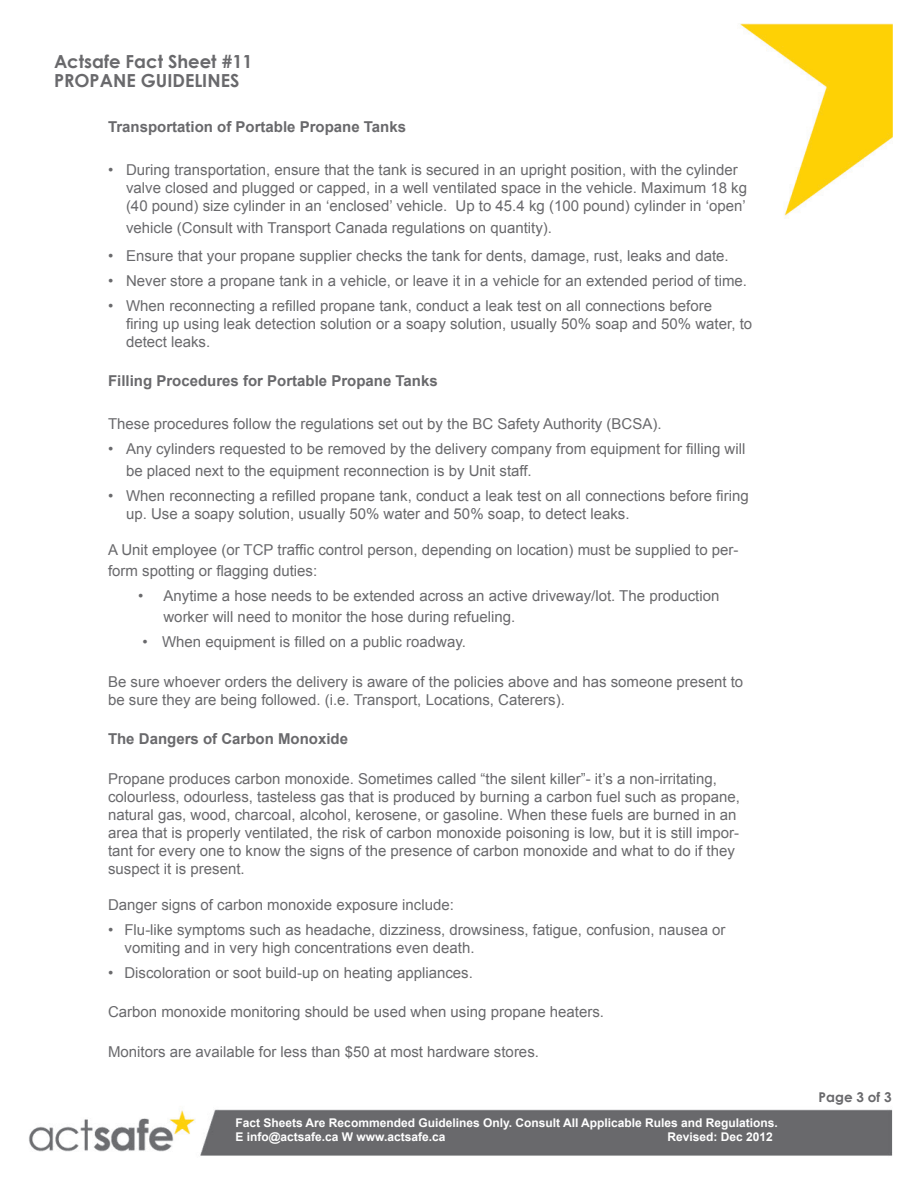
<style>
.page{position:relative;width:918px;height:1188px;background:#fff}
.page>*{position:absolute;margin:0;border:0;box-sizing:border-box;transform-origin:0 0}
.t1{font:700 18px/19.5px "Century Gothic";color:#69696c}
.No_style{font:15px/18px "Arial";color:#69696c}
.No_style-2{font:700 15px "Arial";color:#69696c}
.t2{font:700 13.5px "Century Gothic";color:#69696c}
.t3{font:700 12px/14.4px "Arial";color:#fff}
</style>
<div class="page">
<img style="left:29px;top:23px;width:864px;height:1133px">
<p class="t1" style="left:54px;top:50px;width:200px">Actsafe Fact Sheet #11<br>PROPANE GUIDELINES</p>
<p class="No_style-2" style="left:108px;top:117px;width:300px">Transportation of Portable Propane Tanks</p>
<p class="No_style" style="left:126px;top:161px;width:623px;text-indent:-18px">• During transportation, ensure that the tank is secured in an upright position, with the cylinder valve closed and plugged or capped, in a well ventilated space in the vehicle. Maximum 18 kg (40 pound) size cylinder in an ‘enclosed’ vehicle. Up to 45.4 kg (100 pound) cylinder in ‘open’</p>
<p class="No_style" style="left:126px;top:219px;width:428px">vehicle (Consult with Transport Canada regulations on quantity).</p>
<p class="No_style" style="left:108px;top:247px;width:622px">• Ensure that your propane supplier checks the tank for dents, damage, rust, leaks and date.</p>
<p class="No_style" style="left:108px;top:272px;width:641px">• Never store a propane tank in a vehicle, or leave it in a vehicle for an extended period of time.</p>
<p class="No_style" style="left:126px;top:297px;width:628px;text-indent:-18px">• When reconnecting a refilled propane tank, conduct a leak test on all connections before<br>firing up using leak detection solution or a soapy solution, usually 50% soap and 50% water, to detect leaks.</p>
<p class="No_style-2" style="left:108px;top:371px;width:331px">Filling Procedures for Portable Propane Tanks</p>
<p class="No_style" style="left:108px;top:415px;width:555px">These procedures follow the regulations set out by the BC Safety Authority (BCSA).</p>
<p class="No_style" style="left:126px;top:438px;width:621px;line-height:21.6px;text-indent:-18px">• Any cylinders requested to be removed by the delivery company from equipment for filling will be placed next to the equipment reconnection is by Unit staff.</p>
<p class="No_style" style="left:126px;top:486px;width:624px;text-indent:-18px">• When reconnecting a refilled propane tank, conduct a leak test on all connections before firing up. Use a soapy solution, usually 50% water and 50% soap, to detect leaks.</p>
<p class="No_style" style="left:108px;top:539px;width:632px;line-height:21.6px">A Unit employee (or TCP traffic control person, depending on location) must be supplied to per&shy;form spotting or flagging duties:</p>
<p class="No_style" style="left:164px;top:585px;width:557px;line-height:21.6px;text-indent:-26px">• Anytime a hose needs to be extended across an active driveway/lot. The production worker will need to monitor the hose during refueling.</p>
<p class="No_style" style="left:142px;top:633px;width:325px">• When equipment is filled on a public roadway.</p>
<p class="No_style" style="left:108px;top:673px;width:637px">Be sure whoever orders the delivery is aware of the policies above and has someone present to be sure they are being followed. (i.e. Transport, Locations, Caterers).</p>
<p class="No_style-2" style="left:108px;top:729px;width:242px">The Dangers of Carbon Monoxide</p>
<p class="No_style" style="left:108px;top:770px;width:633px">Propane produces carbon monoxide. Sometimes called “the silent killer”- it’s a non-irritating, colourless, odourless, tasteless gas that is produced by burning a carbon fuel such as propane, natural gas, wood, charcoal, alcohol, kerosene, or gasoline. When these fuels are burned in an area that is properly ventilated, the risk of carbon monoxide poisoning is low, but it is still impor&shy;tant for every one to know the signs of the presence of carbon monoxide and what to do if they</p>
<p class="No_style" style="left:108px;top:860px;width:138px">suspect it is present.</p>
<p class="No_style" style="left:108px;top:896px;width:347px">Danger signs of carbon monoxide exposure include:</p>
<p class="No_style" style="left:124px;top:921px;width:603px;text-indent:-16px">• Flu-like symptoms such as headache, dizziness, drowsiness, fatigue, confusion, nausea or vomiting and in very high concentrations even death.</p>
<p class="No_style" style="left:108px;top:963px;width:366px">• Discoloration or soot build-up on heating appliances.</p>
<p class="No_style" style="left:108px;top:1003px;width:498px">Carbon monoxide monitoring should be used when using propane heaters.</p>
<p class="No_style" style="left:108px;top:1043px;width:433px">Monitors are available for less than $50 at most hardware stores.</p>
<p class="t3" style="left:235px;top:1115px;width:544px">Fact Sheets Are Recommended Guidelines Only. Consult All Applicable Rules and Regulations.<br>E info@actsafe.ca W www.actsafe.ca</p>
<p class="t3" style="left:667px;top:1130px;width:107px">Revised: Dec 2012</p>
<p class="t2" style="left:819px;top:1087px;width:74px">Page 3 of 3</p>
</div>
